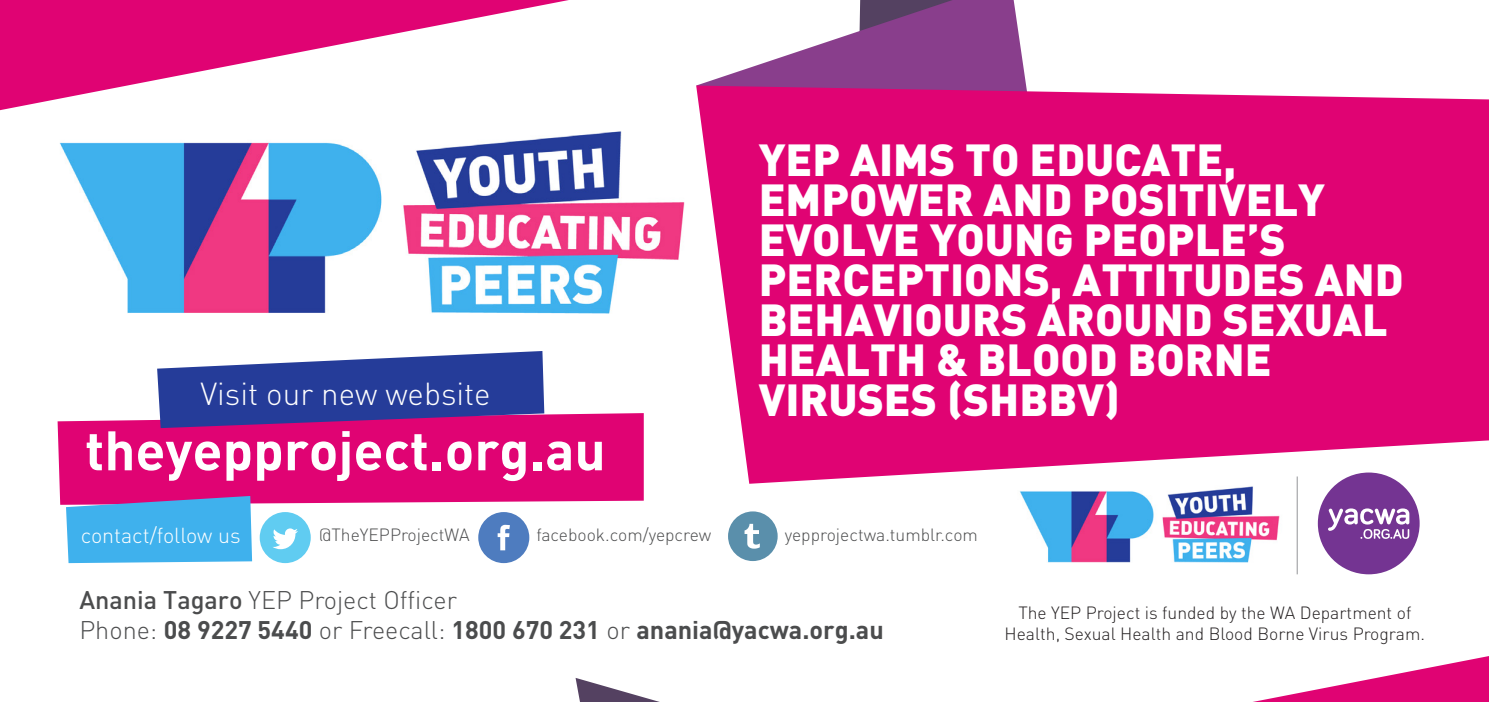
<style>
.page{position:relative;width:1489px;height:702px;background:#fff}
.page>*{position:absolute;margin:0;border:0;box-sizing:border-box;transform-origin:0 0}
.t1{font:700 54.75px "DIN";color:#fff}
.t2{font:900 44.25px/40px "DIN";color:#fff}
.t3{font:300 31.5px "DIN";color:#fff}
.t4{font:700 25.25px "DIN";color:#4b4c4d}
.t5{font:300 25.25px "DIN";color:#4b4c4d}
.t6{font:300 21.5px "DIN";color:#fff}
.t7{font:300 17.5px/21px "DIN";color:#231f20;text-align:center}
.t8{font:300 17.5px "DIN";color:#4b4c4d}
.s1{font-weight:500}
.s2{font-weight:300}
</style>
<div class="page">
<img style="left:1019px;top:483px;width:279px;height:92px">
<img style="left:59px;top:131px;width:626px;height:183px">
<div style="left:1317px;top:472px;width:102px;height:102px;background:#743492;border-radius:50%"></div>
<svg style="left:1328px;top:508px;width:81px;height:31px"></svg>
<hr style="left:1296px;top:476px;width:1px;height:98px;background:#939598">
<svg style="left:698px;top:0;width:328px;height:85px;fill:#893e8c"></svg>
<svg style="left:696px;top:85px;width:792px;height:398px;background:#e21c80"></svg>
<svg style="left:0;top:0;width:569px;height:110px"></svg>
<svg style="left:575px;top:678px;width:85px;height:24px"></svg>
<svg style="left:1253px;top:656px;width:235px;height:46px"></svg>
<div style="left:58px;top:413px;width:585px;height:92px;background:#e00373"></div>
<svg style="left:157px;top:351px;width:387px;height:77px;background:#504da1"></svg>
<svg style="left:66px;top:496px;width:186px;height:67px;background:#50a5e3"></svg>
<div style="left:260px;top:512px;width:51px;height:51px;background:#60ccf1;border-radius:50%"></div>
<svg style="left:273px;top:528px;width:25px;height:21px"></svg>
<div style="left:478px;top:512px;width:51px;height:51px;background:#4e7cbf;border-radius:50%"></div>
<svg style="left:497px;top:525px;width:13px;height:25px"></svg>
<div style="left:728px;top:511px;width:49px;height:50px;background:#5a8fab;border-radius:50%"></div>
<svg style="left:744px;top:524px;width:15px;height:24px"></svg>
<p class="t3" style="left:200px;top:374px;width:292px">Visit our new website</p>
<p class="t1" style="left:85px;top:414px;width:522px">theyepproject.org.au</p>
<p class="t2" style="left:758px;top:137px;width:646px">YEP AIMS TO EDUCATE,<br>EMPOWER AND POSITIVELY<br>EVOLVE YOUNG PEOPLE’S<br>PERCEPTIONS, ATTITUDES AND<br>BEHAVIOURS AROUND SEXUAL<br>HEALTH &amp; BLOOD BORNE<br>VIRUSES (SHBBV)</p>
<p class="t6" style="left:81px;top:522px;width:161px">contact/follow us</p>
<p class="t8" style="left:319px;top:524px;width:152px">@TheYEPProjectWA</p>
<p class="t8" style="left:536px;top:524px;width:176px">facebook.com/yepcrew</p>
<p class="t8" style="left:784px;top:524px;width:195px">yepprojectwa.tumblr.com</p>
<p class="t5" style="left:79px;top:584px;width:379px"><span class="s1">Anania Tagaro</span> YEP Project Officer</p>
<p class="t4" style="left:79px;top:613px;width:806px"><span class="s2">Phone:</span> 08 9227 5440 <span class="s2">or Freecall:</span> 1800 670 231 <span class="s2">or</span> anania@yacwa.org.au</p>
<p class="t7" style="left:1004px;top:602px;width:422px">The YEP Project is funded by the WA Department of<br>Health, Sexual Health and Blood Borne Virus Program.</p>
</div>
